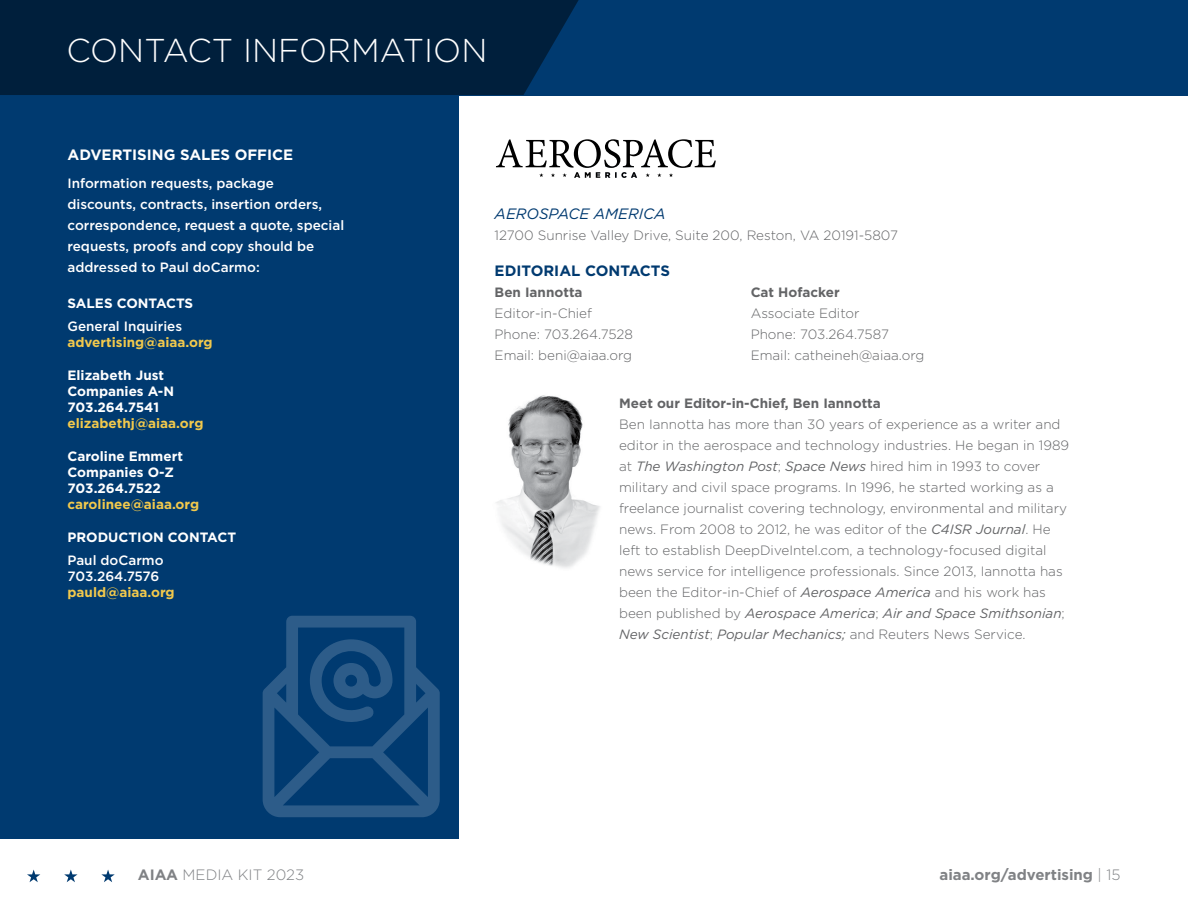
<style>
.page{position:relative;width:1188px;height:918px;background:#fff}
.page>*{position:absolute;margin:0;border:0;box-sizing:border-box;transform-origin:0 0}
.t1{font:300 33px "Gotham";color:#fff}
.t2{font:700 15px "Gotham";color:#808285}
.t3{font:700 15px "Gotham";color:#fff}
.t4{font:700 15px "Gotham";color:#003a70}
.t5{font:300 15px "Gotham";color:#808285}
.t6{font:italic 15px "Gotham";color:#003a70}
.t7{font:300 13.5px/21px "Gotham";color:#636466}
.t8{font:500 13.5px/21px "Gotham";color:#fff}
.t9{font:700 13.5px/16.2px "Gotham";color:#fff}
.t10{font:700 13.5px "Gotham";color:#f2c94c}
.t11{font:700 13.5px "Gotham";color:#636466}
.s1{font-weight:400;font-style:italic}
.s2{font-weight:700}
.s3{font-weight:300}
</style>
<div class="page">
<svg style="left:27px;top:870px;width:88px;height:12px"></svg>
<div style="left:0;top:0;width:459px;height:838px;background:#003a70"></div>
<div style="left:0;top:0;width:1188px;height:95px;background:#003a70"></div>
<div style="left:0;top:0;width:579px;height:95px;background:#001f3c"></div>
<svg style="left:496px;top:139px;width:220px;height:39px"></svg>
<svg style="left:263px;top:616px;width:177px;height:201px"></svg>
<img style="left:496px;top:395px;width:104px;height:173px">
<h1 class="t1" style="left:67px;top:32px;width:422px">CONTACT INFORMATION</h1>
<p class="t3" style="left:68px;top:145px;width:227px">ADVERTISING SALES OFFICE</p>
<p class="t8" style="left:68px;top:172px;width:278px">Information requests, package discounts, contracts, insertion orders, correspondence, request a quote, special requests, proofs and copy should be addressed to Paul doCarmo:</p>
<p class="t9" style="left:68px;top:295px;width:127px">SALES CONTACTS</p>
<p class="t8" style="left:68px;top:316px;width:116px">General Inquiries</p>
<p class="t10" style="left:68px;top:334px;width:147px">advertising@aiaa.org</p>
<p class="t9" style="left:68px;top:367px;width:108px">Elizabeth Just<br>Companies A-N<br>703.264.7541</p>
<p class="t10" style="left:68px;top:415px;width:137px">elizabethj@aiaa.org</p>
<p class="t9" style="left:68px;top:448px;width:117px">Caroline Emmert<br>Companies O-Z<br>703.264.7522</p>
<p class="t10" style="left:68px;top:496px;width:133px">carolinee@aiaa.org</p>
<p class="t9" style="left:68px;top:529px;width:170px">PRODUCTION CONTACT</p>
<p class="t8" style="left:68px;top:552px;width:98px;line-height:16.2px">Paul doCarmo<br>703.264.7576</p>
<p class="t10" style="left:68px;top:583px;width:109px">pauld@aiaa.org</p>
<p class="t6" style="left:495px;top:204px;width:173px">AEROSPACE AMERICA</p>
<p class="t7" style="left:495px;top:224px;width:405px">12700 Sunrise Valley Drive, Suite 200, Reston, VA 20191-5807</p>
<p class="t4" style="left:495px;top:260px;width:177px">EDITORIAL CONTACTS</p>
<p class="t11" style="left:495px;top:283px;width:89px">Ben Iannotta</p>
<p class="t7" style="left:495px;top:302px;width:140px">Editor-in-Chief<br>Phone: 703.264.7528<br>Email: beni@aiaa.org</p>
<p class="t11" style="left:751px;top:283px;width:90px">Cat Hofacker</p>
<p class="t7" style="left:751px;top:302px;width:175px">Associate Editor<br>Phone: 703.264.7587<br>Email: catheineh@aiaa.org</p>
<p class="t11" style="left:619px;top:394px;width:263px">Meet our Editor-in-Chief, Ben Iannotta</p>
<p class="t7" style="left:619px;top:413px;width:452px">Ben Iannotta has more than 30 years of experience as a writer and editor in the aerospace and technology industries. He began in 1989 at <span class="s1">The Washington Post</span>; <span class="s1">Space News</span> hired him in 1993 to cover military and civil space programs. In 1996, he started working as a freelance journalist covering technology, environmental and military news. From 2008 to 2012, he was editor of the <span class="s1">C4ISR Journal</span>. He left to establish DeepDiveIntel.com, a technology-focused digital news service for intelligence professionals. Since 2013, Iannotta has been the Editor-in-Chief of <span class="s1">Aerospace America</span> and his work has been published by <span class="s1">Aerospace America</span>; <span class="s1">Air and Space Smithsonian</span>; <span class="s1">New Scientist</span>; <span class="s1">Popular Mechanics;</span> and Reuters News Service.</p>
<p class="t5" style="left:138px;top:867px;width:168px"><span class="s2">AIAA</span> MEDIA KIT 2023</p>
<p class="t2" style="left:939px;top:865px;width:183px">aiaa.org/advertising <span class="s3">| 15</span></p>
</div>
